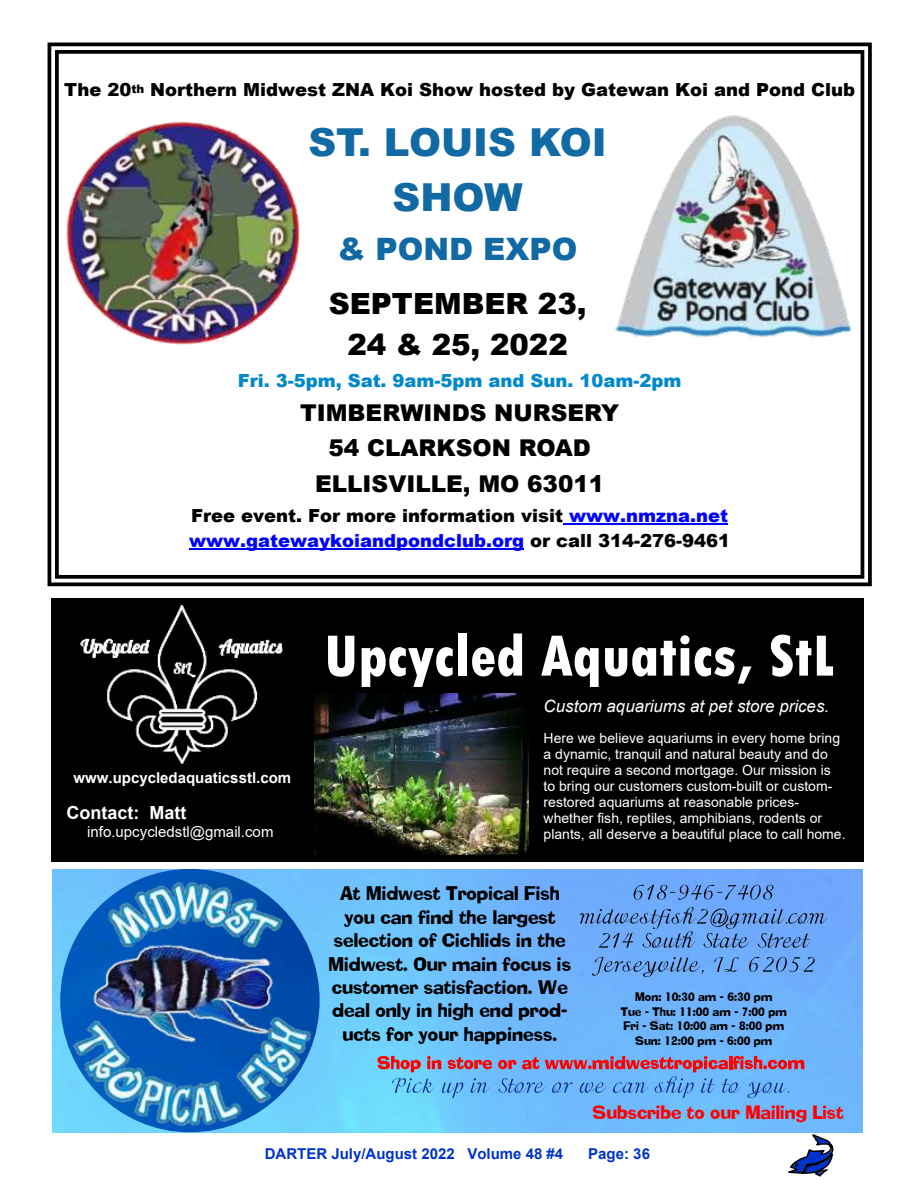
<style>
.page{position:relative;width:918px;height:1188px;background:#fff}
.page>*{position:absolute;margin:0;border:0;box-sizing:border-box;transform-origin:0 0}
.t1{font:800 condensed 61.2px "Tw Cen";color:#fff}
.t2{font:900 38.55px/54.4px "Arial";color:#126aa5;text-align:center}
.t3{font:900 30.75px "Arial";color:#126aa5}
.t4{font:900 29.25px/41.2px "Arial";color:#000;text-align:center}
.t5{font:900 23.1px/35.5px "Arial";color:#000;text-align:center}
.t6{font:19.2px/23.4px "Adamsky SF";color:#000;text-align:center}
.t7{font:18.75px "Adamsky SF";color:#f00}
.t8{font:900 18px/25.3px "Arial";color:#000}
.t9{font:900 18px "Arial";color:#0088cb}
.t10{font:700 18px "Arial";color:#fff}
.t11{font:italic 16.95px "Arial";color:#fff}
.t12{font:700 15px "Arial";color:#03c}
.t13{font:700 15px "Arial";color:#fff}
.t14{font:15px "Arial";color:#fff}
.t15{font:13.95px/16px "Arial";color:#fff}
.t16{font:12px/14.5px "Adamsky SF";color:#000;text-align:center}
.s1{font-size:11.7px}
.s2{color:#00f}
</style>
<div class="page">
<svg style="left:788px;top:1134px;width:46px;height:43px"></svg>
<svg style="left:48px;top:43px;width:824px;height:543px"></svg>
<hr style="left:563px;top:523px;width:165px;height:2px;background:#00f">
<hr style="left:189px;top:549px;width:335px;height:1px;background:#00f">
<img style="left:67px;top:121px;width:233px;height:224px">
<img style="left:615px;top:116px;width:236px;height:225px">
<img style="left:53px;top:870px;width:810px;height:262px">
<img style="left:67px;top:869px;width:244px;height:264px">
<svg style="left:634px;top:885px;width:139px;height:15px;background:#5b8cd2"></svg>
<svg style="left:580px;top:907px;width:248px;height:41px;background:#6094dc"></svg>
<svg style="left:592px;top:957px;width:112px;height:20px;background:#5f97da"></svg>
<svg style="left:714px;top:957px;width:25px;height:15px"></svg>
<svg style="left:749px;top:957px;width:66px;height:15px"></svg>
<svg style="left:377px;top:1056px;width:44px;height:16px"></svg>
<svg style="left:427px;top:1056px;width:14px;height:13px"></svg>
<svg style="left:448px;top:1057px;width:44px;height:12px"></svg>
<svg style="left:392px;top:1078px;width:43px;height:15px"></svg>
<svg style="left:442px;top:1082px;width:21px;height:16px"></svg>
<svg style="left:471px;top:1078px;width:19px;height:15px"></svg>
<svg style="left:498px;top:1056px;width:306px;height:42px;background:#7e96d1"></svg>
<div style="left:51px;top:598px;width:812px;height:264px;background:#000"></div>
<img style="left:80px;top:606px;width:202px;height:158px">
<img style="left:314px;top:693px;width:215px;height:161px">
<p class="t8" style="left:64px;top:79px;width:792px">The 20<span class="s1">th</span> Northern Midwest ZNA Koi Show hosted by Gatewan Koi and Pond Club</p>
<h2 class="t2" style="left:308px;top:119px;width:300px">ST. LOUIS KOI<br>SHOW</h2>
<h3 class="t3" style="left:338px;top:238px;width:241px">&amp; POND EXPO</h3>
<h3 class="t4" style="left:329px;top:286px;width:259px">SEPTEMBER 23,<br>24 &amp; 25, 2022</h3>
<p class="t9" style="left:238px;top:374px;width:445px">Fri. 3-5pm, Sat. 9am-5pm and Sun. 10am-2pm</p>
<h3 class="t5" style="left:300px;top:397px;width:321px">TIMBERWINDS NURSERY<br>54 CLARKSON ROAD<br>ELLISVILLE, MO 63011</h3>
<p class="t8" style="left:189px;top:505px;width:542px">Free event. For more information visit <span class="s2">www.nmzna.net www.gatewaykoiandpondclub.org</span> or call 314-276-9461</p>
<p class="t13" style="left:73px;top:772px;width:219px">www.upcycledaquaticsstl.com</p>
<p class="t10" style="left:66px;top:806px;width:122px">Contact: Matt</p>
<p class="t14" style="left:87px;top:826px;width:188px">info.upcycledstl@gmail.com</p>
<h1 class="t1" style="left:324px;top:634px;width:512px">Upcycled Aquatics, StL</h1>
<p class="t11" style="left:544px;top:700px;width:287px">Custom aquariums at pet store prices.</p>
<p class="t15" style="left:544px;top:731px;width:304px">Here we believe aquariums in every home bring a dynamic, tranquil and natural beauty and do not require a second mortgage. Our mission is to bring our customers custom-built or custom&shy;restored aquariums at reasonable prices&shy;whether fish, reptiles, amphibians, rodents or plants, all deserve a beautiful place to call home.</p>
<h3 class="t6" style="left:329px;top:882px;width:244px">At Midwest Tropical Fish you can find the largest selection of Cichlids in the<br>Midwest. Our main focus is customer satisfaction. We deal only in high end prod&shy;ucts for your happiness.</h3>
<p class="t16" style="left:621px;top:990px;width:168px">Mon: 10:30 am - 6:30 pm<br>Tue - Thu: 11:00 am - 7:00 pm<br>Fri - Sat: 10:00 am - 8:00 pm<br>Sun: 12:00 pm - 6:00 pm</p>
<h3 class="t7" style="left:593px;top:1101px;width:252px">Subscribe to our Mailing List</h3>
<p class="t12" style="left:265px;top:1148px;width:300px">DARTER July/August 2022 Volume 48 #4</p>
<p class="t12" style="left:588px;top:1148px;width:63px">Page: 36</p>
</div>
